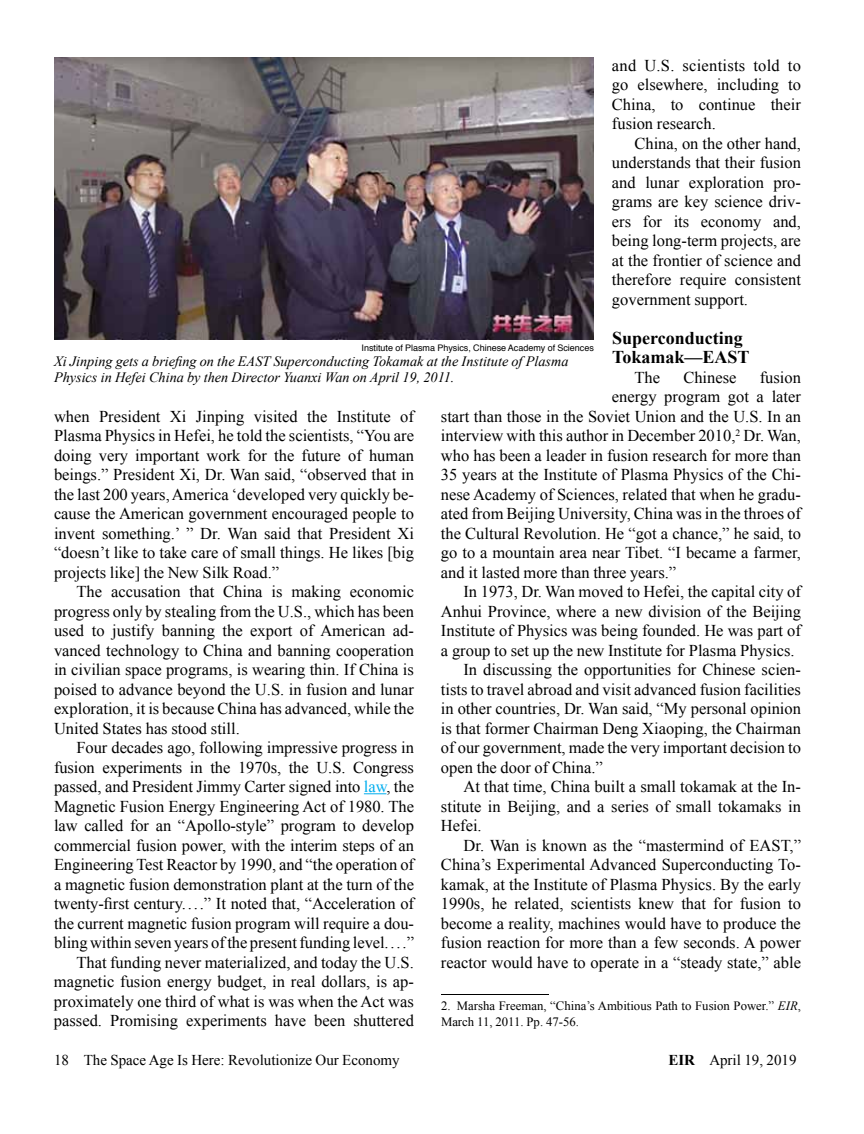
<style>
.page{position:relative;width:864px;height:1134px;background:#fff}
.page>*{position:absolute;margin:0;border:0;box-sizing:border-box;transform-origin:0 0}
.t1{font:700 18px/19.5px "Times New Roman";color:#000}
.t2{font:16.5px/19.5px "Times New Roman";color:#000;text-align:justify}
.t3{font:15px "Times New Roman";color:#000}
.t4{font:italic 14.25px/15.8px "Times New Roman";color:#000}
.t5{font:12.75px/15.8px "Times New Roman";color:#000}
.t6{font:9px "Helvetica";color:#000}
.s1{font-style:italic}
.s2{color:#00aeef}
.s3{font-weight:700}
</style>
<div class="page">
<svg style="left:364px;top:793px;width:22px;height:1px"></svg>
<hr style="left:441px;top:994px;width:108px;height:1px;background:#000">
<img style="left:54px;top:58px;width:540px;height:282px">
<p class="t2" style="left:612px;top:55px;width:191px">and U.S. scientists told to go elsewhere, including to China, to continue their fusion research.</p>
<p class="t2" style="left:612px;top:133px;width:191px;text-indent:23px">China, on the other hand, understands that their fusion and lunar exploration pro&shy;grams are key science driv&shy;ers for its economy and, being long-term projects, are at the frontier of science and therefore require consistent government support.</p>
<p class="t1" style="left:612px;top:327px;width:139px">Superconducting<br>Tokamak—EAST</p>
<p class="t2" style="left:634px;top:367px;width:27px">The</p>
<p class="t2" style="left:683px;top:367px;width:55px">Chinese</p>
<p class="t2" style="left:760px;top:367px;width:43px">fusion</p>
<p class="t2" style="left:612px;top:386px;width:191px">energy program got a later</p>
<p class="t2" style="left:441px;top:406px;width:361px">start than those in the Soviet Union and the U.S. In an</p>
<p class="t2" style="left:441px;top:425px;width:362px">interview with this author in December 2010,<sup>2</sup> Dr. Wan,</p>
<p class="t2" style="left:441px;top:445px;width:362px">who has been a leader in fusion research for more than</p>
<p class="t2" style="left:441px;top:464px;width:362px">35 years at the Institute of Plasma Physics of the Chi-</p>
<p class="t2" style="left:441px;top:484px;width:361px">nese Academy of Sciences, related that when he gradu-</p>
<p class="t2" style="left:441px;top:503px;width:362px">ated from Beijing University, China was in the throes of</p>
<p class="t2" style="left:441px;top:523px;width:362px">the Cultural Revolution. He “got a chance,” he said, to</p>
<p class="t2" style="left:441px;top:542px;width:361px">go to a mountain area near Tibet. “I became a farmer,</p>
<p class="t2" style="left:441px;top:562px;width:237px">and it lasted more than three years.”</p>
<p class="t2" style="left:464px;top:581px;width:339px">In 1973, Dr. Wan moved to Hefei, the capital city of</p>
<p class="t2" style="left:441px;top:601px;width:361px">Anhui Province, where a new division of the Beijing</p>
<p class="t2" style="left:441px;top:621px;width:362px">Institute of Physics was being founded. He was part of</p>
<p class="t2" style="left:441px;top:640px;width:355px">a group to set up the new Institute for Plasma Physics.</p>
<p class="t2" style="left:464px;top:660px;width:339px">In discussing the opportunities for Chinese scien-</p>
<p class="t2" style="left:441px;top:679px;width:362px">tists to travel abroad and visit advanced fusion facilities</p>
<p class="t2" style="left:441px;top:699px;width:362px">in other countries, Dr. Wan said, “My personal opinion</p>
<p class="t2" style="left:441px;top:718px;width:361px">is that former Chairman Deng Xiaoping, the Chairman</p>
<p class="t2" style="left:441px;top:738px;width:361px">of our government, made the very important decision to</p>
<p class="t2" style="left:441px;top:757px;width:163px">open the door of China.”</p>
<p class="t2" style="left:464px;top:777px;width:339px">At that time, China built a small tokamak at the In-</p>
<p class="t2" style="left:441px;top:796px;width:361px">stitute in Beijing, and a series of small tokamaks in</p>
<p class="t2" style="left:441px;top:816px;width:42px">Hefei.</p>
<p class="t2" style="left:464px;top:835px;width:339px">Dr. Wan is known as the “mastermind of EAST,”</p>
<p class="t2" style="left:441px;top:855px;width:361px">China’s Experimental Advanced Superconducting To-</p>
<p class="t2" style="left:441px;top:874px;width:361px">kamak, at the Institute of Plasma Physics. By the early</p>
<p class="t2" style="left:441px;top:894px;width:361px">1990s, he related, scientists knew that for fusion to</p>
<p class="t2" style="left:441px;top:913px;width:361px">become a reality, machines would have to produce the</p>
<p class="t2" style="left:441px;top:933px;width:361px">fusion reaction for more than a few seconds. A power</p>
<p class="t2" style="left:441px;top:952px;width:361px">reactor would have to operate in a “steady state,” able</p>
<p class="t5" style="left:441px;top:998px;width:362px">2. Marsha Freeman, “China’s Ambitious Path to Fusion Power.” <span class="s1">EIR</span>,<br>March 11, 2011. Pp. 47-56.</p>
<p class="t6" style="left:362px;top:340px;width:234px">Institute of Plasma Physics, Chinese Academy of Sciences</p>
<p class="t4" style="left:54px;top:353px;width:516px">Xi Jinping gets a briefing on the EAST Superconducting Tokamak at the Institute of Plasma<br>Physics in Hefei China by then Director Yuanxi Wan on April 19, 2011.</p>
<p class="t2" style="left:54px;top:406px;width:362px">when President Xi Jinping visited the Institute of Plasma Physics in Hefei, he told the scientists, “You are doing very important work for the future of human beings.” President Xi, Dr. Wan said, “observed that in the last 200 years, America ‘developed very quickly be&shy;cause the American government encouraged people to invent something.’ ” Dr. Wan said that President Xi “doesn’t like to take care of small things. He likes [big projects like] the New Silk Road.”</p>
<p class="t2" style="left:54px;top:582px;width:362px;text-indent:23px">The accusation that China is making economic progress only by stealing from the U.S., which has been used to justify banning the export of American ad&shy;vanced technology to China and banning cooperation in civilian space programs, is wearing thin. If China is poised to advance beyond the U.S. in fusion and lunar exploration, it is because China has advanced, while the United States has stood still.</p>
<p class="t2" style="left:54px;top:738px;width:362px;text-align:right">Four decades ago, following impressive progress in fusion experiments in the 1970s, the U.S. Congress passed, and President Jimmy Carter signed into <span class="s2">law</span>, the Magnetic Fusion Energy Engineering Act of 1980. The law called for an “Apollo-style” program to develop commercial fusion power, with the interim steps of an Engineering Test Reactor by 1990, and “the operation of a magnetic fusion demonstration plant at the turn of the twenty-first century....” It noted that, “Acceleration of the current magnetic fusion program will require a dou&shy;bling within seven years of the present funding level....” That funding never materialized, and today the U.S. magnetic fusion energy budget, in real dollars, is ap&shy;proximately one third of what is was when the Act was passed. Promising experiments have been shuttered</p>
<p class="t3" style="left:54px;top:1050px;width:347px">18 The Space Age Is Here: Revolutionize Our Economy</p>
<p class="t3" style="left:668px;top:1050px;width:130px"><span class="s3">EIR</span> April 19, 2019</p>
</div>
